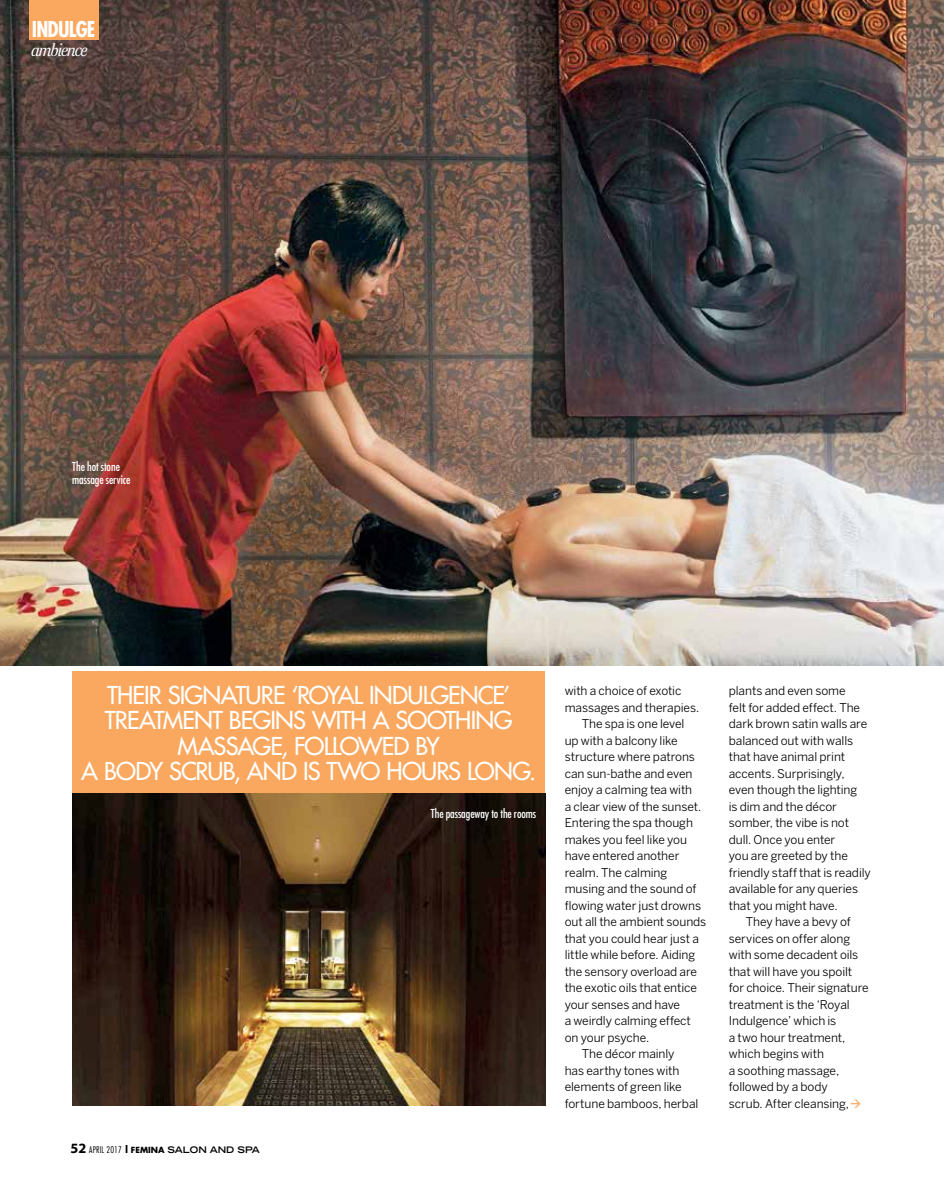
<style>
.page{position:relative;width:944px;height:1183px;background:#fff}
.page>*{position:absolute;margin:0;border:0;box-sizing:border-box;transform-origin:0 0}
.t1{font:24px/25.5px "Futura";letter-spacing:-.035em;color:#fff;text-align:center}
.t2{font:700 condensed 21.3px "Futura";letter-spacing:-.04em;color:#fff}
.t3{font:italic 300 17.7px "Rocky";letter-spacing:-.04em;color:#fff}
.t4{font:12px "Benton Sans";letter-spacing:-.005em;color:#000}
.t5{font:condensed 12px/13.5px "Futura";letter-spacing:-.005em;color:#fff}
.t6{font:700 expanded 9px "Trade Gothic LH";color:#000}
.s1{font-family:"Myriad";font-stretch:normal;font-size:14.25px}
.s2{font-family:"Futura";font-weight:300;font-stretch:condensed}
.s3{font-family:"Myriad";font-stretch:normal;font-size:11.25px}
.s4{font-family:"Futura";font-stretch:normal;font-size:8.25px}
.s5{color:#faa85f}
</style>
<div class="page">
<img style="left:72px;top:792px;width:473px;height:313px">
<img style="left:0;top:0;width:944px;height:665px">
<div style="left:72px;top:671px;width:473px;height:121px;background:#faa85f"></div>
<div style="left:30px;top:0;width:69px;height:40px;background:#faa85f"></div>
<h2 class="t2" style="left:32px;top:16px;width:65px">INDULGE</h2>
<h3 class="t3" style="left:32px;top:42px;width:58px">ambience</h3>
<p class="t5" style="left:72px;top:459px;width:60px">The hot stone massage service</p>
<h1 class="t1" style="left:81px;top:682px;width:456px">THEIR SIGNATURE ‘ROYAL INDULGENCE’<br>TREATMENT BEGINS WITH A SOOTHING<br>MASSAGE, FOLLOWED BY<br>A BODY SCRUB, AND IS TWO HOURS LONG.</h1>
<p class="t6" style="left:71px;top:1143px;width:191px"><span class="s1">52</span> <span class="s2">APRIL 2017</span> <span class="s3">l</span> <span class="s4">FEMINA</span> SALON AND SPA</p>
<p class="t5" style="left:431px;top:806px;width:107px">The passageway to the rooms</p>
<p class="t4" style="left:565px;top:683px;width:118px">with a choice of exotic</p>
<p class="t4" style="left:565px;top:700px;width:136px">massages and therapies.</p>
<p class="t4" style="left:582px;top:716px;width:104px">The spa is one level</p>
<p class="t4" style="left:565px;top:733px;width:114px">up with a balcony like</p>
<p class="t4" style="left:565px;top:749px;width:132px">structure where patrons</p>
<p class="t4" style="left:565px;top:766px;width:129px">can sun-bathe and even</p>
<p class="t4" style="left:565px;top:782px;width:129px">enjoy a calming tea with</p>
<p class="t4" style="left:565px;top:799px;width:138px">a clear view of the sunset.</p>
<p class="t4" style="left:565px;top:815px;width:130px">Entering the spa though</p>
<p class="t4" style="left:565px;top:832px;width:124px">makes you feel like you</p>
<p class="t4" style="left:565px;top:848px;width:116px">have entered another</p>
<p class="t4" style="left:565px;top:865px;width:104px">realm. The calming</p>
<p class="t4" style="left:565px;top:881px;width:133px">musing and the sound of</p>
<p class="t4" style="left:565px;top:898px;width:138px">flowing water just drowns</p>
<p class="t4" style="left:565px;top:914px;width:143px">out all the ambient sounds</p>
<p class="t4" style="left:565px;top:931px;width:136px">that you could hear just a</p>
<p class="t4" style="left:565px;top:947px;width:132px">little while before. Aiding</p>
<p class="t4" style="left:565px;top:964px;width:134px">the sensory overload are</p>
<p class="t4" style="left:565px;top:980px;width:134px">the exotic oils that entice</p>
<p class="t4" style="left:565px;top:997px;width:117px">your senses and have</p>
<p class="t4" style="left:565px;top:1013px;width:128px">a weirdly calming effect</p>
<p class="t4" style="left:565px;top:1030px;width:86px">on your psyche.</p>
<p class="t4" style="left:582px;top:1046px;width:94px">The décor mainly</p>
<p class="t4" style="left:565px;top:1063px;width:116px">has earthy tones with</p>
<p class="t4" style="left:565px;top:1079px;width:119px">elements of green like</p>
<p class="t4" style="left:565px;top:1096px;width:135px">fortune bamboos, herbal</p>
<p class="t4" style="left:729px;top:683px;width:118px">plants and even some</p>
<p class="t4" style="left:729px;top:700px;width:133px">felt for added effect. The</p>
<p class="t4" style="left:729px;top:716px;width:140px">dark brown satin walls are</p>
<p class="t4" style="left:729px;top:733px;width:126px">balanced out with walls</p>
<p class="t4" style="left:729px;top:749px;width:118px">that have animal print</p>
<p class="t4" style="left:729px;top:766px;width:117px">accents. Surprisingly,</p>
<p class="t4" style="left:729px;top:782px;width:130px">even though the lighting</p>
<p class="t4" style="left:729px;top:799px;width:110px">is dim and the décor</p>
<p class="t4" style="left:729px;top:815px;width:122px">somber, the vibe is not</p>
<p class="t4" style="left:729px;top:832px;width:108px">dull. Once you enter</p>
<p class="t4" style="left:729px;top:848px;width:121px">you are greeted by the</p>
<p class="t4" style="left:729px;top:865px;width:143px">friendly staff that is readily</p>
<p class="t4" style="left:729px;top:881px;width:131px">available for any queries</p>
<p class="t4" style="left:729px;top:898px;width:110px">that you might have.</p>
<p class="t4" style="left:746px;top:914px;width:106px">They have a bevy of</p>
<p class="t4" style="left:729px;top:931px;width:123px">services on offer along</p>
<p class="t4" style="left:729px;top:947px;width:131px">with some decadent oils</p>
<p class="t4" style="left:729px;top:964px;width:125px">that will have you spoilt</p>
<p class="t4" style="left:729px;top:980px;width:141px">for choice. Their signature</p>
<p class="t4" style="left:729px;top:997px;width:122px">treatment is the ‘Royal</p>
<p class="t4" style="left:729px;top:1013px;width:109px">Indulgence’ which is</p>
<p class="t4" style="left:729px;top:1030px;width:118px">a two hour treatment,</p>
<p class="t4" style="left:729px;top:1046px;width:97px">which begins with</p>
<p class="t4" style="left:729px;top:1063px;width:112px">a soothing massage,</p>
<p class="t4" style="left:729px;top:1079px;width:101px">followed by a body</p>
<p class="t4" style="left:729px;top:1096px;width:134px">scrub. After cleansing, <span class="s5">→</span></p>
</div>
